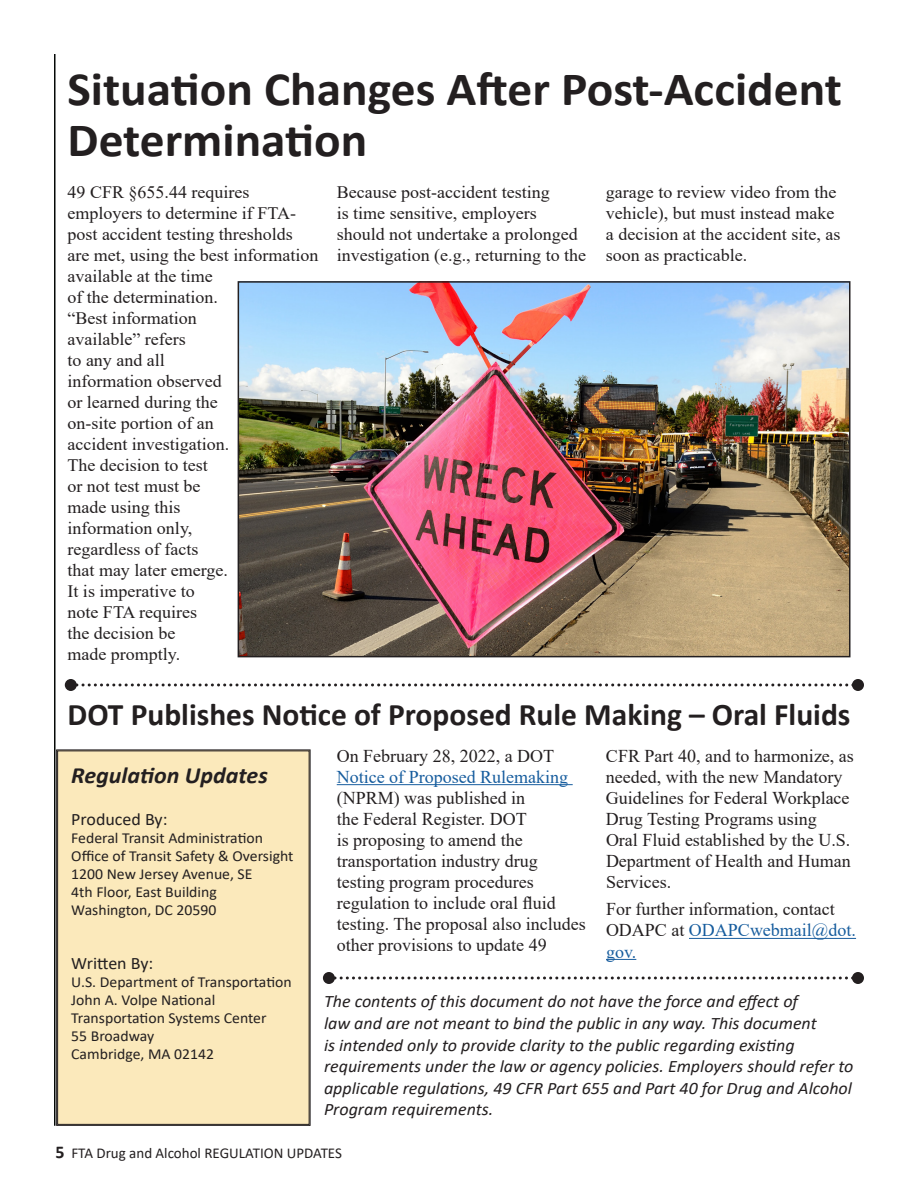
<style>
.page{position:relative;width:918px;height:1188px;background:#fff}
.page>*{position:absolute;margin:0;border:0;box-sizing:border-box;transform-origin:0 0}
.t1{font:700 48px/51px "Calibri";color:#231f20}
.t2{font:700 31.5px "Calibri";color:#231f20}
.t3{font:italic 700 23.25px "Calibri";color:#231f20}
.t4{font:18px/21px "Times New Roman";color:#231f20}
.Newsletter_Body{font:17.4px/21px "Times New Roman";color:#231f20}
.t5{font:italic 17.4px/21.6px "Calibri";color:#231f20}
.t6{font:17.4px "Calibri";color:#231f20}
.t7{font:15.3px/18px "Calibri";color:#231f20}
.t8{font:15px "Calibri";color:#231f20}
.s1{color:#175d9e}
.s2{font-weight:700;font-size:18px}
</style>
<div class="page">
<div style="left:56px;top:749px;width:255px;height:377px;background:#fbe9bb"></div>
<svg style="left:335px;top:976px;width:517px;height:4px"></svg>
<div style="left:323px;top:972px;width:12px;height:12px;background:#231f20;border-radius:50%"></div>
<div style="left:852px;top:972px;width:12px;height:12px;background:#231f20;border-radius:50%"></div>
<hr style="left:54px;top:54px;width:2px;height:1072px;background:#050806">
<img style="left:241px;top:284px;width:606px;height:370px">
<div style="left:238px;top:281px;width:612px;height:376px;border:2px solid #231f20"></div>
<hr style="left:337px;top:784px;width:236px;height:1px;background:#175d9e">
<hr style="left:689px;top:938px;width:167px;height:1px;background:#175d9e">
<hr style="left:606px;top:959px;width:30px;height:1px;background:#175d9e">
<svg style="left:77px;top:683px;width:775px;height:3px"></svg>
<div style="left:65px;top:679px;width:12px;height:12px;background:#231f20;border-radius:50%"></div>
<div style="left:852px;top:679px;width:12px;height:12px;background:#231f20;border-radius:50%"></div>
<h1 class="t1" style="left:68px;top:63px;width:776px">Situation Changes After Post-Accident<br>Determination</h1>
<p class="Newsletter_Body" style="left:68px;top:181px;width:252px">49 CFR §655.44 requires employers to determine if FTA&shy;post accident testing thresholds are met, using the best information available at the time<br>of the determination.<br>“Best information<br>available” refers<br>to any and all<br>information observed<br>or learned during the<br>on-site portion of an<br>accident investigation.<br>The decision to test<br>or not test must be<br>made using this<br>information only,<br>regardless of facts<br>that may later emerge.<br>It is imperative to<br>note FTA requires<br>the decision be<br>made promptly.</p>
<p class="Newsletter_Body" style="left:337px;top:181px;width:251px">Because post-accident testing<br>is time sensitive, employers should not undertake a prolonged investigation (e.g., returning to the</p>
<p class="Newsletter_Body" style="left:606px;top:181px;width:236px">garage to review video from the vehicle), but must instead make a decision at the accident site, as soon as practicable.</p>
<h2 class="t2" style="left:68px;top:692px;width:785px">DOT Publishes Notice of Proposed Rule Making – Oral Fluids</h2>
<p class="t4" style="left:337px;top:745px;width:251px">On February 28, 2022, a DOT<br><span class="s1">Notice of Proposed Rulemaking </span>(NPRM) was published in<br>the Federal Register. DOT<br>is proposing to amend the transportation industry drug testing program procedures regulation to include oral fluid testing. The proposal also includes other provisions to update 49</p>
<p class="t4" style="left:606px;top:745px;width:249px">CFR Part 40, and to harmonize, as needed, with the new Mandatory<br>Guidelines for Federal Workplace<br>Drug Testing Programs using<br>Oral Fluid established by the U.S.<br>Department of Health and Human<br>Services.</p>
<h3 class="t3" style="left:71px;top:758px;width:198px">Regulation Updates</h3>
<p class="t6" style="left:71px;top:807px;width:98px">Produced By:</p>
<p class="t7" style="left:71px;top:828px;width:224px">Federal Transit Administration<br>Office of Transit Safety &amp; Oversight<br>1200 New Jersey Avenue, SE<br>4th Floor, East Building<br>Washington, DC 20590</p>
<p class="t6" style="left:71px;top:951px;width:84px">Written By:</p>
<p class="t7" style="left:71px;top:972px;width:222px">U.S. Department of Transportation<br>John A. Volpe National<br>Transportation Systems Center<br>55 Broadway<br>Cambridge, MA 02142</p>
<p class="t4" style="left:606px;top:898px;width:252px">For further information, contact<br>ODAPC at <span class="s1">ODAPCwebmail@dot. gov.</span></p>
<p class="t5" style="left:324px;top:990px;width:531px">The contents of this document do not have the force and effect of<br>law and are not meant to bind the public in any way. This document<br>is intended only to provide clarity to the public regarding existing requirements under the law or agency policies. Employers should refer to applicable regulations, 49 CFR Part 655 and Part 40 for Drug and Alcohol Program requirements.</p>
<p class="t8" style="left:56px;top:1143px;width:288px"><span class="s2">5</span> FTA Drug and Alcohol REGULATION UPDATES</p>
</div>
